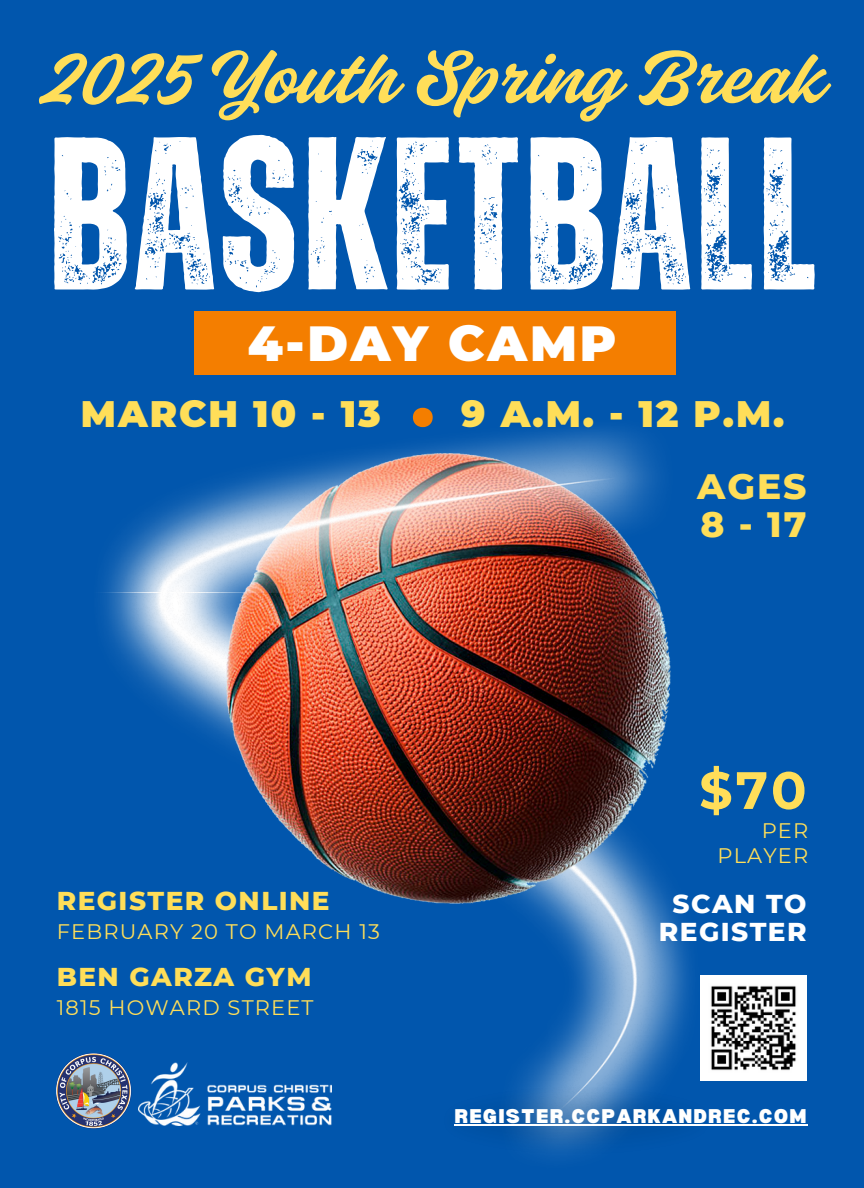
<style>
.page{position:relative;width:864px;height:1188px;background:#0156ad}
.page>*{position:absolute;margin:0;border:0;box-sizing:border-box;transform-origin:0 0}
.t1{font:700 217.5px "Zuume Rough";letter-spacing:.02em;color:#fff}
.t2{font:78.3px "Fineday Style One";color:#ffde59}
.t3{font:900 75px "Montserrat";color:#f47e00}
.t4{font:700 52.5px "Montserrat";color:#ffde59}
.t5{font:900 49.2px "Montserrat";letter-spacing:.055em;color:#fff}
.t6{font:900 36.9px "Montserrat";letter-spacing:.055em;color:#ffde59}
.t7{font:800 36px/38.2px "Montserrat";letter-spacing:.055em;color:#ffde59}
.t8{font:800 26.4px "Montserrat";letter-spacing:.055em;color:#ffde59}
.t9{font:800 26.4px/28.2px "Montserrat";letter-spacing:.055em;color:#fff;text-align:center}
.t10{font:21px "Montserrat";letter-spacing:.055em;color:#ffde59}
.t11{font:900 19.5px "Bernoru";letter-spacing:.06em;color:#fffffe}
</style>
<div class="page">
<img style="left:100px;top:428px;width:601px;height:653px">
<img style="left:226px;top:453px;width:445px;height:450px">
<img style="left:482px;top:1081px;width:189px;height:74px">
<img style="left:57px;top:1052px;width:75px;height:77px">
<img style="left:138px;top:1063px;width:194px;height:63px">
<div style="left:194px;top:311px;width:481px;height:63px;background:#f47e00"></div>
<img style="left:701px;top:975px;width:106px;height:106px">
<hr style="left:454px;top:1124px;width:354px;height:2px;background:#fffffe">
<h2 class="t2" style="left:41px;top:35px;width:783px">2025 Youth Spring Break</h2>
<p class="t1" style="left:48px;top:116px;width:770px">BASKETBALL</p>
<h4 class="t5" style="left:248px;top:313px;width:370px">4-DAY CAMP</h4>
<h3 class="t6" style="left:81px;top:392px;width:301px">MARCH 10 - 13</h3>
<h3 class="t6" style="left:461px;top:392px;width:325px">9 A.M. - 12 P.M.</h3>
<p class="t3" style="left:411px;top:354px;width:24px">.</p>
<h1 class="t7" style="left:697px;top:467px;width:111px">AGES<br>8-17</h1>
<p class="t8" style="left:57px;top:884px;width:274px">REGISTER ONLINE</p>
<p class="t10" style="left:57px;top:919px;width:325px">FEBRUARY 20 TO MARCH 13</p>
<p class="t8" style="left:57px;top:960px;width:256px">BEN GARZA GYM</p>
<p class="t10" style="left:57px;top:995px;width:258px">1815 HOWARD STREET</p>
<p class="t4" style="left:699px;top:758px;width:109px">$70</p>
<p class="t10" style="left:762px;top:818px;width:48px">PER</p>
<h4 class="t10" style="left:718px;top:843px;width:92px">PLAYER</h4>
<p class="t9" style="left:659px;top:889px;width:149px">SCAN TO<br>REGISTER</p>
<p class="t11" style="left:454px;top:1105px;width:354px">REGISTER.CCPARKANDREC.COM</p>
</div>
